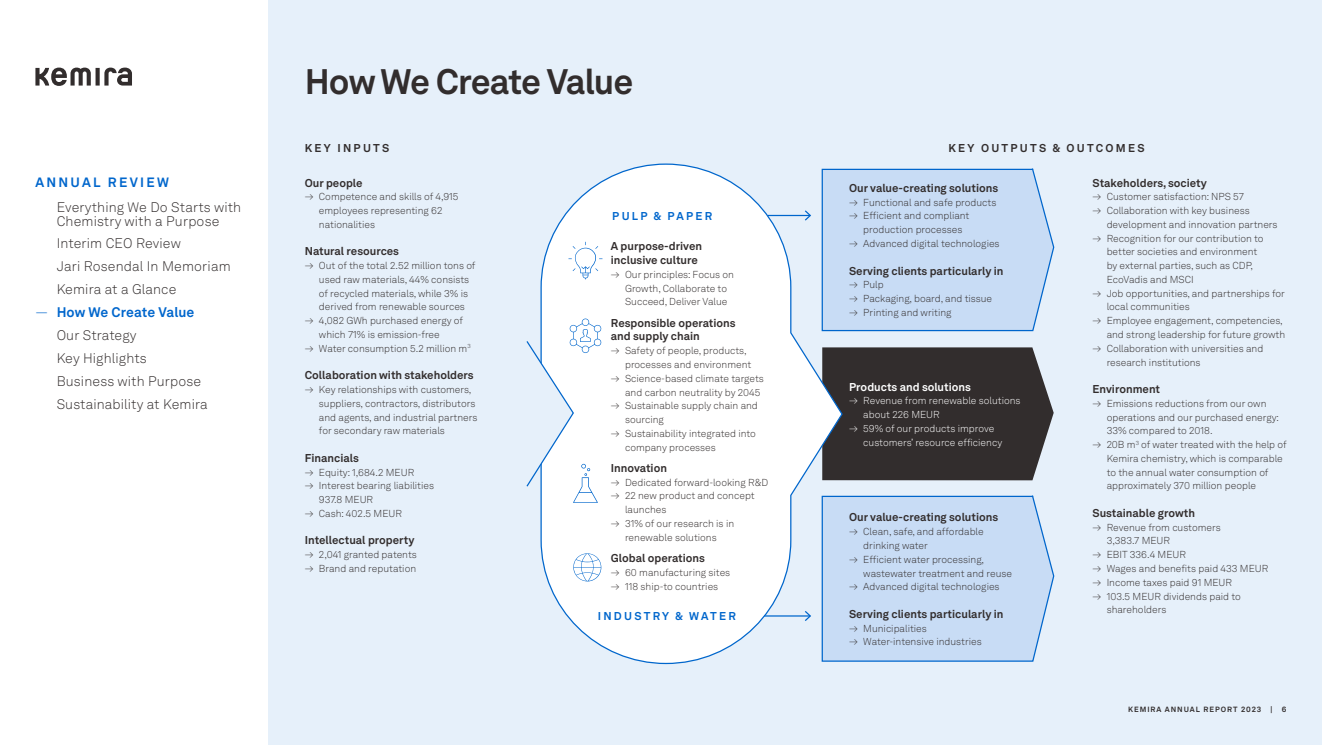
<style>
.page{position:relative;width:1322px;height:745px;background:#fff}
.page>*{position:absolute;margin:0;border:0;box-sizing:border-box;transform-origin:0 0}
.t1{font:700 35px "Akkurat LL";letter-spacing:-.035em;color:#322d2d}
.t2{font:300 13.75px/13.8px "Akkurat LL";letter-spacing:.01em;color:#322d2d}
.t3{font:700 13.75px "Akkurat LL";letter-spacing:.005em;color:#06c}
.t4{font:700 13.38px "Akkurat LL";letter-spacing:.17em;color:#06c}
.t5{font:700 11.25px/13.8px "Akkurat LL";color:#322d2d}
.t6{font:700 11.25px "Akkurat LL";letter-spacing:.2em;color:#322d2d}
.t7{font:700 11.25px "Akkurat LL";letter-spacing:.2em;color:#06c}
.t8{font:700 11.25px "Akkurat LL";color:#fff}
.t9{font:300 10px/13.8px "Akkurat LL";color:#322d2d}
.t10{font:300 10px/13.8px "Akkurat LL";color:#fff}
.t11{font:700 7.5px "Akkurat LL";letter-spacing:.13em;color:#322d2d}
.s1{font-weight:300}
</style>
<div class="page">
<div style="left:268px;top:0;width:1054px;height:743px;background:#e6f0fa"></div>
<svg style="left:821px;top:168px;width:234px;height:163px;background:#c3d9f4"></svg>
<svg style="left:821px;top:495px;width:234px;height:167px;background:#c3d9f3"></svg>
<svg style="left:822px;top:347px;width:231px;height:133px;background:#3d393a"></svg>
<div style="left:541px;top:164px;width:250px;height:499px;background:#fff;border-radius:124px"></div>
<svg style="left:573px;top:553px;width:28px;height:28px"></svg>
<svg style="left:568px;top:242px;width:34px;height:37px"></svg>
<svg style="left:526px;top:318px;width:76px;height:184px"></svg>
<hr style="left:767px;top:215px;width:43px;height:1px;background:#06c">
<svg style="left:803px;top:210px;width:8px;height:11px"></svg>
<hr style="left:764px;top:615px;width:46px;height:1px;background:#06c">
<svg style="left:803px;top:611px;width:8px;height:10px"></svg>
<svg style="left:96px;top:68px;width:4px;height:17px"></svg>
<svg style="left:104px;top:67px;width:28px;height:18px"></svg>
<svg style="left:35px;top:67px;width:56px;height:19px"></svg>
<h3 class="t4" style="left:35px;top:172px;width:135px">ANNUAL REVIEW</h3>
<h2 class="t2" style="left:57px;top:200px;width:186px">Everything We Do Starts with<br>Chemistry with a Purpose</h2>
<h2 class="t2" style="left:57px;top:236px;width:126px">Interim CEO Review</h2>
<h2 class="t2" style="left:57px;top:259px;width:175px">Jari Rosendal In Memoriam</h2>
<h2 class="t2" style="left:57px;top:282px;width:121px">Kemira at a Glance</h2>
<h2 class="t3" style="left:35px;top:301px;width:160px"><span class="s1">—</span> How We Create Value</h2>
<h2 class="t2" style="left:57px;top:328px;width:81px">Our Strategy</h2>
<h2 class="t2" style="left:57px;top:350px;width:92px">Key Highlights</h2>
<h2 class="t2" style="left:57px;top:373px;width:146px">Business with Purpose</h2>
<h2 class="t2" style="left:57px;top:396px;width:152px">Sustainability at Kemira</h2>
<h1 class="t1" style="left:305px;top:55px;width:330px">How We Create Value</h1>
<p class="t6" style="left:305px;top:139px;width:86px">KEY INPUTS</p>
<p class="t6" style="left:948px;top:139px;width:198px">KEY OUTPUTS &amp; OUTCOMES</p>
<p class="t5" style="left:305px;top:175px;width:59px">Our people</p>
<p class="t9" style="left:319px;top:189px;width:141px;text-indent:-14px">→ Competence and skills of 4,915 employees representing 62 nationalities</p>
<p class="t5" style="left:305px;top:244px;width:96px">Natural resources</p>
<p class="t9" style="left:319px;top:258px;width:158px;text-indent:-14px">→ Out of the total 2.52 million tons of used raw materials, 44% consists of recycled materials, while 3% is derived from renewable sources</p>
<p class="t9" style="left:319px;top:313px;width:146px;text-indent:-14px">→ 4,082 GWh purchased energy of which 71% is emission-free</p>
<p class="t9" style="left:305px;top:341px;width:167px">→ Water consumption 5.2 million m<sup>3</sup></p>
<p class="t5" style="left:305px;top:367px;width:170px">Collaboration with stakeholders</p>
<p class="t9" style="left:319px;top:382px;width:160px;text-indent:-14px">→ Key relationships with customers, suppliers, contractors, distributors and agents, and industrial partners for secondary raw materials</p>
<p class="t5" style="left:305px;top:450px;width:55px">Financials</p>
<p class="t9" style="left:305px;top:464px;width:111px">→ Equity: 1,684.2 MEUR</p>
<p class="t9" style="left:319px;top:478px;width:117px;text-indent:-14px">→ Interest bearing liabilities<br>937.8 MEUR</p>
<p class="t9" style="left:305px;top:506px;width:99px">→ Cash: 402.5 MEUR</p>
<p class="t5" style="left:305px;top:532px;width:111px">Intellectual property</p>
<p class="t9" style="left:305px;top:547px;width:114px">→ 2,041 granted patents</p>
<p class="t9" style="left:305px;top:561px;width:113px">→ Brand and reputation</p>
<p class="t5" style="left:1092px;top:175px;width:116px">Stakeholders, society</p>
<p class="t9" style="left:1092px;top:189px;width:153px">→ Customer satisfaction: NPS 57</p>
<p class="t9" style="left:1106px;top:203px;width:172px;text-indent:-14px">→ Collaboration with key business development and innovation partners</p>
<p class="t9" style="left:1106px;top:231px;width:158px;text-indent:-14px">→ Recognition for our contribution to better societies and environment by external parties, such as CDP,<br>EcoVadis and MSCI</p>
<p class="t9" style="left:1106px;top:286px;width:180px;text-indent:-14px">→ Job opportunities, and partnerships for local communities</p>
<p class="t9" style="left:1092px;top:313px;width:194px;text-align:right">→ Employee engagement, competencies, and strong leadership for future growth</p>
<p class="t9" style="left:1106px;top:341px;width:158px;text-indent:-14px">→ Collaboration with universities and research institutions</p>
<p class="t5" style="left:1092px;top:381px;width:69px">Environment</p>
<p class="t9" style="left:1106px;top:396px;width:174px;text-indent:-14px">→ Emissions reductions from our own operations and our purchased energy:<br>33% compared to 2018.</p>
<p class="t9" style="left:1106px;top:437px;width:182px;text-indent:-14px">→ 20B m<sup>3</sup> of water treated with the help of Kemira chemistry, which is comparable to the annual water consumption of approximately 370 million people</p>
<p class="t5" style="left:1092px;top:505px;width:104px">Sustainable growth</p>
<p class="t9" style="left:1106px;top:519px;width:116px;text-indent:-14px">→ Revenue from customers<br>3,383.7 MEUR</p>
<p class="t9" style="left:1092px;top:547px;width:95px">→ EBIT 336.4 MEUR</p>
<p class="t9" style="left:1092px;top:561px;width:177px">→ Wages and benefits paid 433 MEUR</p>
<p class="t9" style="left:1092px;top:574px;width:141px">→ Income taxes paid 91 MEUR</p>
<p class="t9" style="left:1106px;top:588px;width:136px;text-indent:-14px">→ 103.5 MEUR dividends paid to shareholders</p>
<p class="t5" style="left:849px;top:180px;width:150px">Our value-creating solutions</p>
<p class="t9" style="left:849px;top:195px;width:149px">→ Functional and safe products</p>
<p class="t9" style="left:863px;top:209px;width:108px;text-indent:-14px">→ Efficient and compliant production processes</p>
<p class="t9" style="left:849px;top:236px;width:152px">→ Advanced digital technologies</p>
<p class="t5" style="left:849px;top:263px;width:156px">Serving clients particularly in</p>
<p class="t9" style="left:849px;top:277px;width:36px">→ Pulp</p>
<p class="t9" style="left:849px;top:291px;width:145px">→ Packaging, board, and tissue</p>
<p class="t9" style="left:849px;top:305px;width:104px">→ Printing and writing</p>
<p class="t7" style="left:612px;top:207px;width:102px">PULP &amp; PAPER</p>
<p class="t5" style="left:611px;top:239px;width:93px">A purpose-driven inclusive culture</p>
<p class="t9" style="left:625px;top:267px;width:110px;text-indent:-14px">→ Our principles: Focus on<br>Growth, Collaborate to<br>Succeed, Deliver Value</p>
<p class="t5" style="left:611px;top:315px;width:126px">Responsible operations and supply chain</p>
<p class="t9" style="left:625px;top:343px;width:128px;text-indent:-14px">→ Safety of people, products, processes and environment</p>
<p class="t9" style="left:625px;top:371px;width:140px;text-indent:-14px">→ Science-based climate targets and carbon neutrality by 2045</p>
<p class="t9" style="left:625px;top:398px;width:134px;text-indent:-14px">→ Sustainable supply chain and sourcing</p>
<p class="t9" style="left:625px;top:426px;width:132px;text-indent:-14px">→ Sustainability integrated into company processes</p>
<p class="t5" style="left:611px;top:460px;width:58px">Innovation</p>
<p class="t9" style="left:611px;top:474px;width:159px">→ Dedicated forward-looking R&amp;D</p>
<p class="t9" style="left:625px;top:488px;width:131px;text-indent:-14px">→ 22 new product and concept launches</p>
<p class="t9" style="left:611px;top:516px;width:125px;text-align:center">→ 31% of our research is in renewable solutions</p>
<p class="t5" style="left:611px;top:550px;width:95px">Global operations</p>
<p class="t9" style="left:611px;top:564px;width:121px">→ 60 manufacturing sites</p>
<p class="t9" style="left:611px;top:578px;width:109px">→ 118 ship-to countries</p>
<p class="t8" style="left:849px;top:377px;width:123px">Products and solutions</p>
<p class="t10" style="left:863px;top:393px;width:159px;text-indent:-14px">→ Revenue from renewable solutions about 226 MEUR</p>
<p class="t10" style="left:863px;top:421px;width:140px;text-indent:-14px">→ 59% of our products improve customers’ resource efficiency</p>
<p class="t5" style="left:849px;top:509px;width:150px">Our value-creating solutions</p>
<p class="t9" style="left:863px;top:524px;width:122px;text-indent:-14px">→ Clean, safe, and affordable drinking water</p>
<p class="t9" style="left:863px;top:551px;width:150px;text-indent:-14px">→ Efficient water processing, wastewater treatment and reuse</p>
<p class="t9" style="left:849px;top:579px;width:152px">→ Advanced digital technologies</p>
<p class="t5" style="left:849px;top:606px;width:156px">Serving clients particularly in</p>
<p class="t9" style="left:849px;top:620px;width:79px">→ Municipalities</p>
<p class="t9" style="left:849px;top:634px;width:134px">→ Water-intensive industries</p>
<p class="t7" style="left:598px;top:607px;width:140px">INDUSTRY &amp; WATER</p>
<p class="t11" style="left:1128px;top:703px;width:160px">KEMIRA ANNUAL REPORT 2023 | 6</p>
</div>
